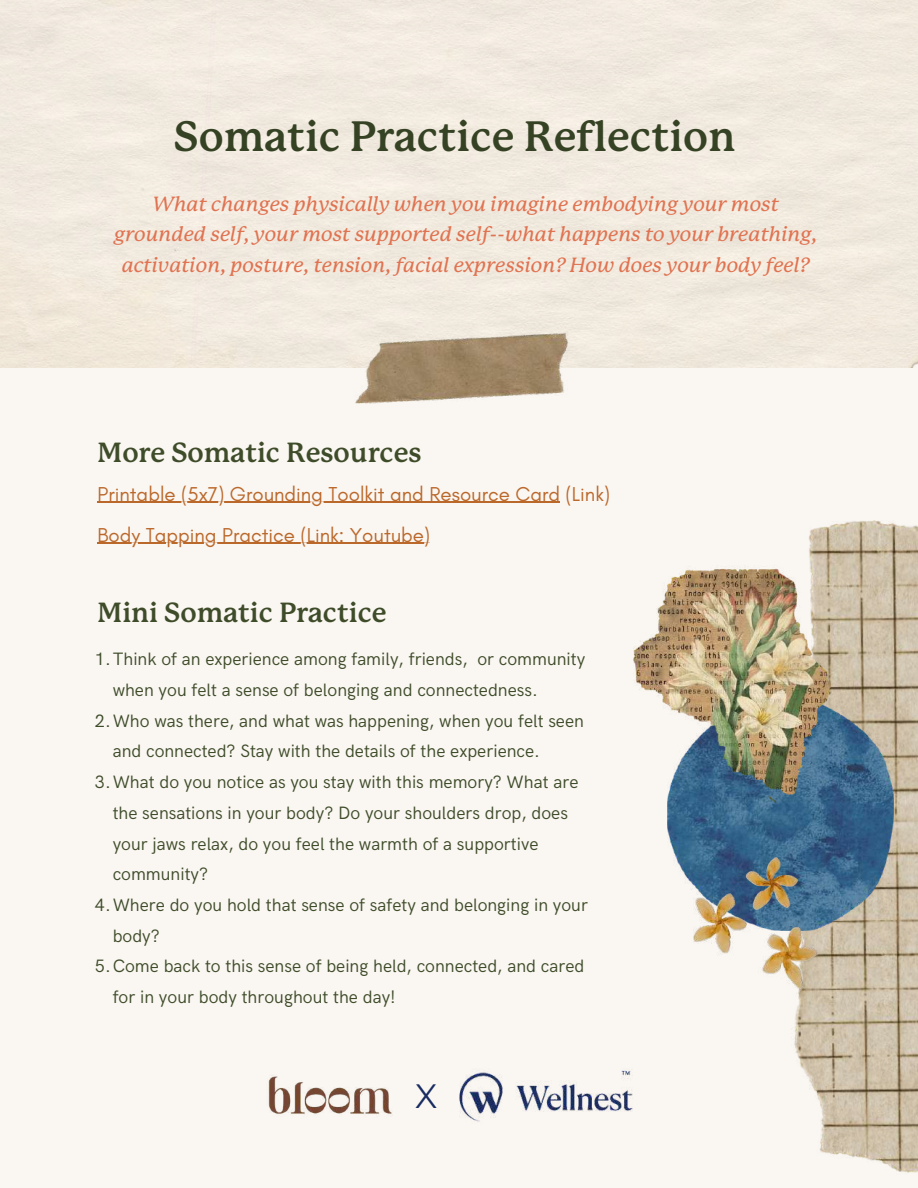
<style>
.page{position:relative;width:918px;height:1188px;background:#fff}
.page>*{position:absolute;margin:0;border:0;box-sizing:border-box;transform-origin:0 0}
.t1{font:700 41.55px "P22 Mackinac";color:#354223}
.t2{font:33.75px "Montserrat";color:#182c61}
.t3{font:700 27.15px "P22 Mackinac";color:#3e4c2a}
.t4{font:20.55px "Glacial Indifference";color:#bb682b}
.t5{font:italic 500 20.1px/30.8px "P22 Mackinac Pro";color:#e07351;text-align:center}
.t6{font:18px "HK Grotesk";color:#3e4c2a}
</style>
<div class="page">
<div style="left:0;top:0;width:918px;height:1188px;background:linear-gradient(to bottom,#f2eadf,#fdfaf7)"></div>
<img style="left:268px;top:1075px;width:124px;height:39px">
<img style="left:459px;top:1070px;width:174px;height:52px">
<img style="left:355px;top:332px;width:213px;height:71px">
<img style="left:794px;top:520px;width:124px;height:653px">
<img style="left:667px;top:699px;width:227px;height:231px">
<img style="left:634px;top:559px;width:196px;height:244px">
<img style="left:694px;top:857px;width:124px;height:132px">
<hr style="left:98px;top:502px;width:462px;height:1px;background:#bb682b">
<hr style="left:98px;top:543px;width:332px;height:1px;background:#bb682b">
<h1 class="t1" style="left:174px;top:118px;width:563px">Somatic Practice Reflection</h1>
<p class="t5" style="left:114px;top:189px;width:705px">What changes physically when you imagine embodying your most grounded self, your most supported self--what happens to your breathing, activation, posture, tension, facial expression? How does your body feel?</p>
<h3 class="t3" style="left:98px;top:441px;width:325px">More Somatic Resources</h3>
<p class="t4" style="left:98px;top:481px;width:514px">Printable (5x7) Grounding Toolkit and Resource Card (Link)</p>
<p class="t4" style="left:98px;top:522px;width:334px">Body Tapping Practice (Link: Youtube)</p>
<h3 class="t3" style="left:98px;top:601px;width:290px">Mini Somatic Practice</h3>
<p class="t6" style="left:95px;top:649px;width:492px">1.Think of an experience among family, friends, or community</p>
<p class="t6" style="left:113px;top:680px;width:427px">when you felt a sense of belonging and connectedness.</p>
<p class="t6" style="left:95px;top:711px;width:491px">2.Who was there, and what was happening, when you felt seen</p>
<p class="t6" style="left:113px;top:741px;width:429px">and connected? Stay with the details of the experience.</p>
<p class="t6" style="left:95px;top:772px;width:485px">3.What do you notice as you stay with this memory? What are</p>
<p class="t6" style="left:113px;top:803px;width:457px">the sensations in your body? Do your shoulders drop, does</p>
<p class="t6" style="left:113px;top:833px;width:427px">your jaws relax, do you feel the warmth of a supportive</p>
<p class="t6" style="left:113px;top:864px;width:97px">community?</p>
<p class="t6" style="left:95px;top:895px;width:495px">4.Where do you hold that sense of safety and belonging in your</p>
<p class="t6" style="left:113px;top:925px;width:49px">body?</p>
<p class="t6" style="left:95px;top:956px;width:491px">5.Come back to this sense of being held, connected, and cared</p>
<p class="t6" style="left:113px;top:987px;width:285px">for in your body throughout the day!</p>
<h2 class="t2" style="left:415px;top:1075px;width:24px">X</h2>
</div>
